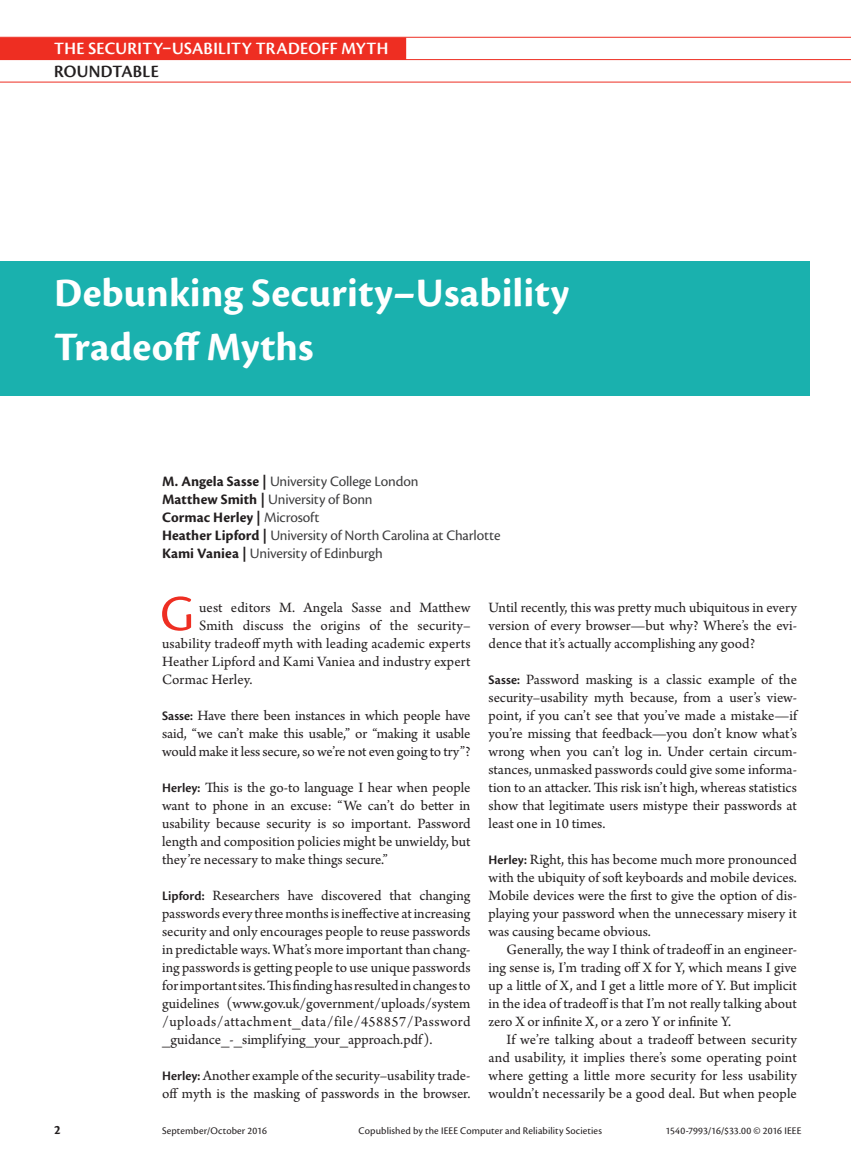
<style>
.page{position:relative;width:851px;height:1161px;background:#fff}
.page>*{position:absolute;margin:0;border:0;box-sizing:border-box;transform-origin:0 0}
.t1{font:52.35px "Cronos Pro";color:#ee2e22}
.t2{font:700 42px/54px "Cronos Pro";letter-spacing:.005em;color:#fff}
.t3{font:18px "Cronos Pro Semibold Disp";letter-spacing:.02em;color:#fff}
.t4{font:18px "Cronos Pro Semibold Disp";letter-spacing:.02em;color:#231f20}
.t5{font:15px/18px "Arno Pro";color:#231f20;text-align:justify}
.t6{font:15px/18px "Cronos Pro";letter-spacing:-.01em;color:#3e3e3f}
.t7{font:700 13.5px "Cronos Pro";color:#231f20}
.t8{font:10.5px "Cronos Pro";letter-spacing:.01em;color:#231f20}
.s1{font-weight:700;color:#231f20}
.s2{font-family:"Cronos Pro";font-weight:600;font-size:13.5px}
</style>
<div class="page">
<hr style="left:0;top:37px;width:850px;height:1px;background:#ee2e22">
<hr style="left:0;top:59px;width:850px;height:1px;background:#ee2e22">
<hr style="left:0;top:82px;width:850px;height:1px;background:#ee2e22">
<div style="left:0;top:38px;width:406px;height:22px;background:#ee2e22"></div>
<div style="left:0;top:262px;width:810px;height:134px;background:#1ab1ae"></div>
<p class="t3" style="left:54px;top:38px;width:336px">THE SECURITY–USABILITY TRADEOFF MYTH</p>
<p class="t4" style="left:54px;top:61px;width:106px">ROUNDTABLE</p>
<h2 class="t2" style="left:54px;top:267px;width:516px">Debunking Security–Usability<br>Tradeoff Myths</h2>
<p class="t6" style="left:162px;top:472px;width:340px"><span class="s1">M. Angela Sasse |</span> University College London<br><span class="s1">Matthew Smith |</span> University of Bonn<br><span class="s1">Cormac Herley |</span> Microsoft<br><span class="s1">Heather Lipford |</span> University of North Carolina at Charlotte <span class="s1">Kami Vaniea |</span> University of Edinburgh</p>
<h1 class="t1" style="left:160px;top:584px;width:35px">G</h1>
<p class="t5" style="left:199px;top:599px;width:273px">uest editors M. Angela Sasse and Matthew</p>
<p class="t5" style="left:488px;top:599px;width:310px">Until recently, this was pretty much ubiquitous in every version of every browser—but why? Where’s the evi&shy;dence that it’s actually accomplishing any good?</p>
<p class="t5" style="left:488px;top:671px;width:310px"><span class="s2">Sasse:</span> Password masking is a classic example of the security–usability myth because, from a user’s view&shy;point, if you can’t see that you’ve made a mistake—if you’re missing that feedback—you don’t know what’s wrong when you can’t log in. Under certain circum&shy;stances, unmasked passwords could give some informa&shy;tion to an attacker. This risk isn’t high, whereas statistics show that legitimate users mistype their passwords at least one in 10 times.</p>
<p class="t5" style="left:488px;top:851px;width:310px"><span class="s2">Herley:</span> Right, this has become much more pronounced with the ubiquity of soft keyboards and mobile devices.<br>Mobile devices were the first to give the option of dis&shy;playing your password when the unnecessary misery it was causing became obvious.</p>
<p class="t5" style="left:488px;top:941px;width:310px;text-indent:18px">Generally, the way I think of tradeoff in an engineer&shy;ing sense is, I’m trading off X for Y, which means I give up a little of X, and I get a little more of Y. But implicit in the idea of tradeoff is that I’m not really talking about zero X or infinite X, or a zero Y or infinite Y.</p>
<p class="t5" style="left:488px;top:1031px;width:310px;text-indent:18px">If we’re talking about a tradeoff between security and usability, it implies there’s some operating point where getting a little more security for less usability wouldn’t necessarily be a good deal. But when people</p>
<p class="t5" style="left:199px;top:617px;width:273px">Smith discuss the origins of the security–</p>
<p class="t5" style="left:162px;top:635px;width:310px">usability tradeoff myth with leading academic experts</p>
<p class="t5" style="left:162px;top:653px;width:310px">Heather Lipford and Kami Vaniea and industry expert</p>
<p class="t5" style="left:162px;top:671px;width:92px">Cormac Herley.</p>
<p class="t5" style="left:162px;top:707px;width:310px"><span class="s2">Sasse:</span> Have there been instances in which people have said, “we can’t make this usable,” or “making it usable would make it less secure, so we’re not even going to try”?</p>
<p class="t5" style="left:162px;top:779px;width:310px"><span class="s2">Herley:</span> This is the go-to language I hear when people want to phone in an excuse: “We can’t do better in usability because security is so important. Password length and composition policies might be unwieldy, but they’re necessary to make things secure.”</p>
<p class="t5" style="left:162px;top:887px;width:310px"><span class="s2">Lipford:</span> Researchers have discovered that changing passwords every three months is ineffective at increasing security and only encourages people to reuse passwords in predictable ways. What’s more important than chang&shy;ing passwords is getting people to use unique passwords for important sites. This finding has resulted in changes to guidelines (www.gov.uk/government/uploads/system /uploads/attachment_data/file/458857/Password _guidance_-_simplifying_your_approach.pdf).</p>
<p class="t5" style="left:162px;top:1067px;width:310px"><span class="s2">Herley:</span> Another example of the security–usability trade&shy;off myth is the masking of passwords in the browser.</p>
<p class="t7" style="left:54px;top:1122px;width:8px">2</p>
<p class="t8" style="left:162px;top:1125px;width:106px">September/October 2016</p>
<p class="t8" style="left:358px;top:1125px;width:245px">Copublished by the IEEE Computer and Reliability Societies</p>
<p class="t8" style="left:665px;top:1125px;width:137px">1540-7993/16/$33.00 © 2016 IEEE</p>
</div>
